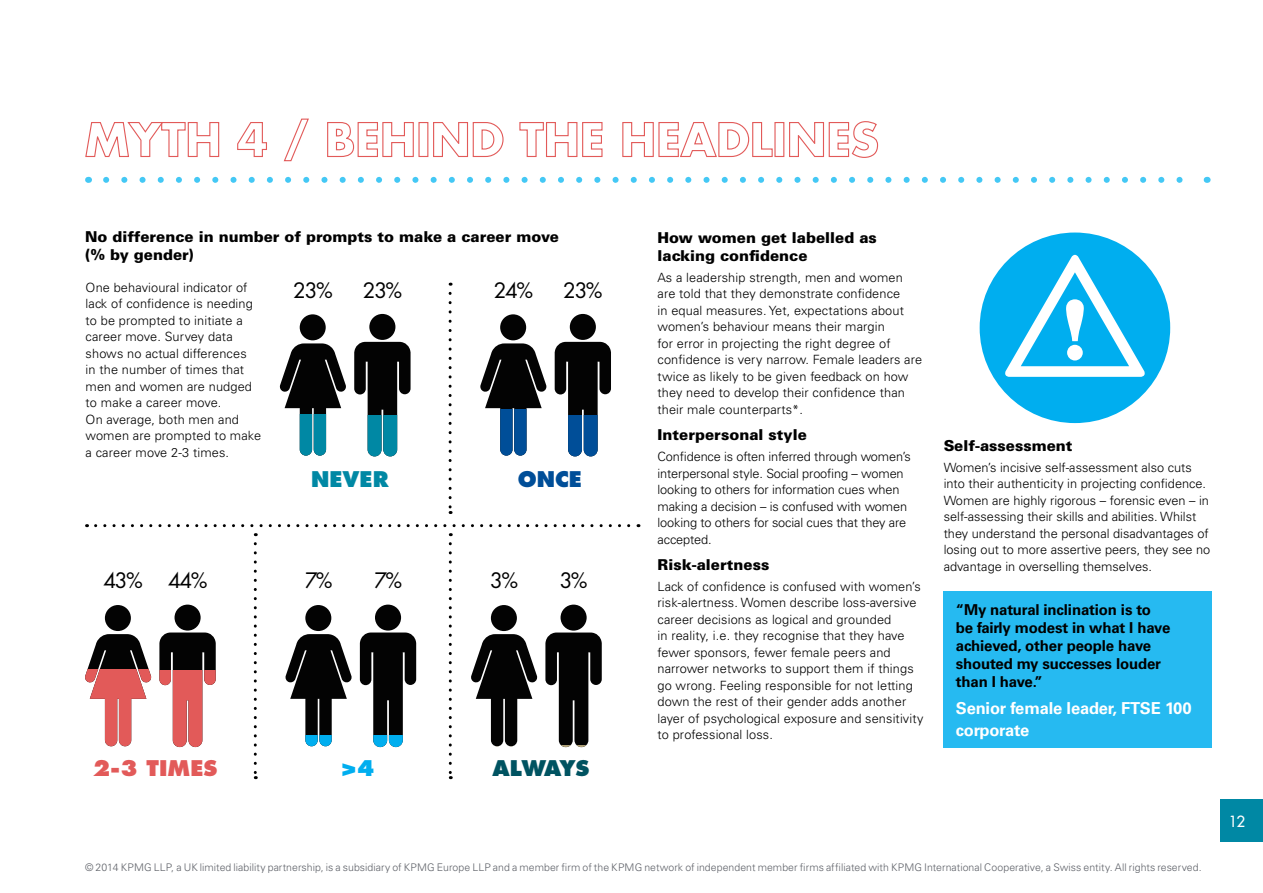
<style>
.page{position:relative;width:1263px;height:893px;background:#fff}
.page>*{position:absolute;margin:0;border:0;box-sizing:border-box;transform-origin:0 0}
.t1{font:23.4px "Futura";letter-spacing:-.075em;color:#000}
.t2{font:800 21px "Futura";color:#e25a59}
.t3{font:800 21px "Futura";letter-spacing:-.03em;color:#005361}
.t4{font:800 21px "Futura";color:#0088a4}
.t5{font:800 21px "Futura";color:#004e98}
.t6{font:800 21px "Futura";color:#00aeef}
.t7{font:700 16.5px/22.5px "Univers LT Std";letter-spacing:-.01em;color:#fff}
.t8{font:900 15px/18px "Univers LT Std";color:#000}
.t9{font:700 15px/18px "Univers LT Std";letter-spacing:-.01em;color:#000}
.t10{font:15px "Futura";color:#fff}
.t11{font:300 12.75px/16.5px "Univers LT Std";letter-spacing:.01em;color:#000}
.t12{font:300 12.75px/16.5px "Univers LT Std";letter-spacing:-.01em;color:#000}
.t13{font:300 10.5px "Univers LT Std";letter-spacing:.005em;color:#5e6168}
</style>
<div class="page">
<svg style="left:106px;top:177px;width:1077px;height:6px"></svg>
<svg style="left:480px;top:314px;width:67px;height:95px"></svg>
<svg style="left:500px;top:409px;width:27px;height:47px"></svg>
<svg style="left:285px;top:605px;width:67px;height:130px"></svg>
<svg style="left:305px;top:735px;width:27px;height:11px"></svg>
<svg style="left:354px;top:314px;width:57px;height:101px"></svg>
<svg style="left:367px;top:415px;width:31px;height:41px"></svg>
<svg style="left:159px;top:605px;width:57px;height:65px"></svg>
<svg style="left:159px;top:670px;width:57px;height:77px;fill:#e25a59"></svg>
<svg style="left:545px;top:605px;width:57px;height:140px"></svg>
<hr style="left:545px;top:745px;width:57px;height:2px;background:#aea077">
<svg style="left:555px;top:314px;width:56px;height:101px"></svg>
<svg style="left:568px;top:415px;width:30px;height:41px"></svg>
<svg style="left:360px;top:605px;width:56px;height:130px"></svg>
<svg style="left:373px;top:735px;width:30px;height:12px"></svg>
<svg style="left:279px;top:314px;width:67px;height:100px"></svg>
<svg style="left:299px;top:414px;width:28px;height:42px"></svg>
<svg style="left:87px;top:605px;width:65px;height:73px"></svg>
<svg style="left:85px;top:669px;width:66px;height:77px;fill:#e25a59"></svg>
<svg style="left:471px;top:605px;width:67px;height:141px"></svg>
<hr style="left:471px;top:746px;width:66px;height:1px;background:#aea077">
<svg style="left:96px;top:524px;width:543px;height:3px"></svg>
<svg style="left:449px;top:293px;width:3px;height:221px"></svg>
<svg style="left:254px;top:544px;width:3px;height:235px"></svg>
<svg style="left:449px;top:544px;width:3px;height:235px"></svg>
<div style="left:944px;top:591px;width:268px;height:157px;background:#26baf1"></div>
<div style="left:1220px;top:799px;width:43px;height:43px;background:#0088a4"></div>
<div style="left:980px;top:233px;width:190px;height:190px;background:#00aeef;border-radius:50%"></div>
<svg style="left:85px;top:122px;width:135px;height:35px"></svg>
<svg style="left:237px;top:122px;width:30px;height:35px"></svg>
<svg style="left:283px;top:118px;width:26px;height:44px"></svg>
<svg style="left:327px;top:122px;width:87px;height:35px"></svg>
<div style="left:418px;top:122px;width:10px;height:35px;border:1px solid #e25a59"></div>
<svg style="left:433px;top:122px;width:71px;height:35px"></svg>
<svg style="left:519px;top:122px;width:84px;height:35px"></svg>
<svg style="left:622px;top:122px;width:151px;height:35px"></svg>
<div style="left:774px;top:122px;width:10px;height:35px;border:1px solid #e25a59"></div>
<svg style="left:789px;top:121px;width:90px;height:37px"></svg>
<svg style="left:1005px;top:255px;width:140px;height:122px"></svg>
<p class="t8" style="left:85px;top:227px;width:476px">No difference in number of prompts to make a career move (% by gender)</p>
<p class="t11" style="left:86px;top:279px;width:177px">One behavioural indicator of lack of confidence is needing to be prompted to initiate a career move. Survey data shows no actual differences<br>in the number of times that men and women are nudged to make a career move.<br>On average, both men and women are prompted to make a career move 2-3 times.</p>
<h1 class="t1" style="left:293px;top:275px;width:41px">23%</h1>
<h1 class="t1" style="left:362px;top:275px;width:41px">23%</h1>
<h2 class="t4" style="left:311px;top:466px;width:79px">NEVER</h2>
<h1 class="t1" style="left:493px;top:275px;width:41px">24%</h1>
<h1 class="t1" style="left:563px;top:275px;width:41px">23%</h1>
<h2 class="t5" style="left:518px;top:466px;width:66px">ONCE</h2>
<h1 class="t1" style="left:103px;top:565px;width:106px">43% 44%</h1>
<h2 class="t2" style="left:93px;top:754px;width:126px">2-3 TIMES</h2>
<h1 class="t1" style="left:304px;top:565px;width:30px">7%</h1>
<h1 class="t1" style="left:374px;top:565px;width:30px">7%</h1>
<h2 class="t6" style="left:340px;top:754px;width:36px">&gt;4</h2>
<h1 class="t1" style="left:490px;top:565px;width:30px">3%</h1>
<h1 class="t1" style="left:559px;top:565px;width:30px">3%</h1>
<h2 class="t3" style="left:493px;top:754px;width:99px">ALWAYS</h2>
<p class="t8" style="left:657px;top:229px;width:221px">How women get labelled as lacking confidence</p>
<p class="t11" style="left:657px;top:269px;width:266px">As a leadership strength, men and women are told that they demonstrate confidence<br>in equal measures. Yet, expectations about women’s behaviour means their margin<br>for error in projecting the right degree of confidence is very narrow. Female leaders are twice as likely to be given feedback on how they need to develop their confidence than their male counterparts*.</p>
<p class="t8" style="left:657px;top:426px;width:151px">Interpersonal style</p>
<p class="t12" style="left:657px;top:448px;width:255px">Confidence is often inferred through women’s interpersonal style. Social proofing – women looking to others for information cues when making a decision – is confused with women looking to others for social cues that they are accepted.</p>
<p class="t8" style="left:657px;top:556px;width:113px">Risk-alertness</p>
<p class="t11" style="left:657px;top:578px;width:267px">Lack of confidence is confused with women’s risk-alertness. Women describe loss-aversive career decisions as logical and grounded<br>in reality, i.e. they recognise that they have fewer sponsors, fewer female peers and narrower networks to support them if things go wrong. Feeling responsible for not letting down the rest of their gender adds another layer of psychological exposure and sensitivity to professional loss.</p>
<p class="t8" style="left:944px;top:436px;width:130px">Self-assessment</p>
<p class="t11" style="left:944px;top:459px;width:268px">Women’s incisive self-assessment also cuts into their authenticity in projecting confidence.<br>Women are highly rigorous – forensic even – in self-assessing their skills and abilities. Whilst they understand the personal disadvantages of losing out to more assertive peers, they see no advantage in overselling themselves.</p>
<p class="t9" style="left:956px;top:601px;width:216px">“My natural inclination is to be fairly modest in what I have achieved, other people have shouted my successes louder than I have.”</p>
<p class="t7" style="left:956px;top:697px;width:237px">Senior female leader, FTSE 100 corporate</p>
<p class="t13" style="left:85px;top:861px;width:1118px">© 2014 KPMG LLP, a UK limited liability partnership, is a subsidiary of KPMG Europe LLP and a member firm of the KPMG network of independent member firms affiliated with KPMG International Cooperative, a Swiss entity. All rights reserved.</p>
<p class="t10" style="left:1229px;top:812px;width:18px">12</p>
</div>
